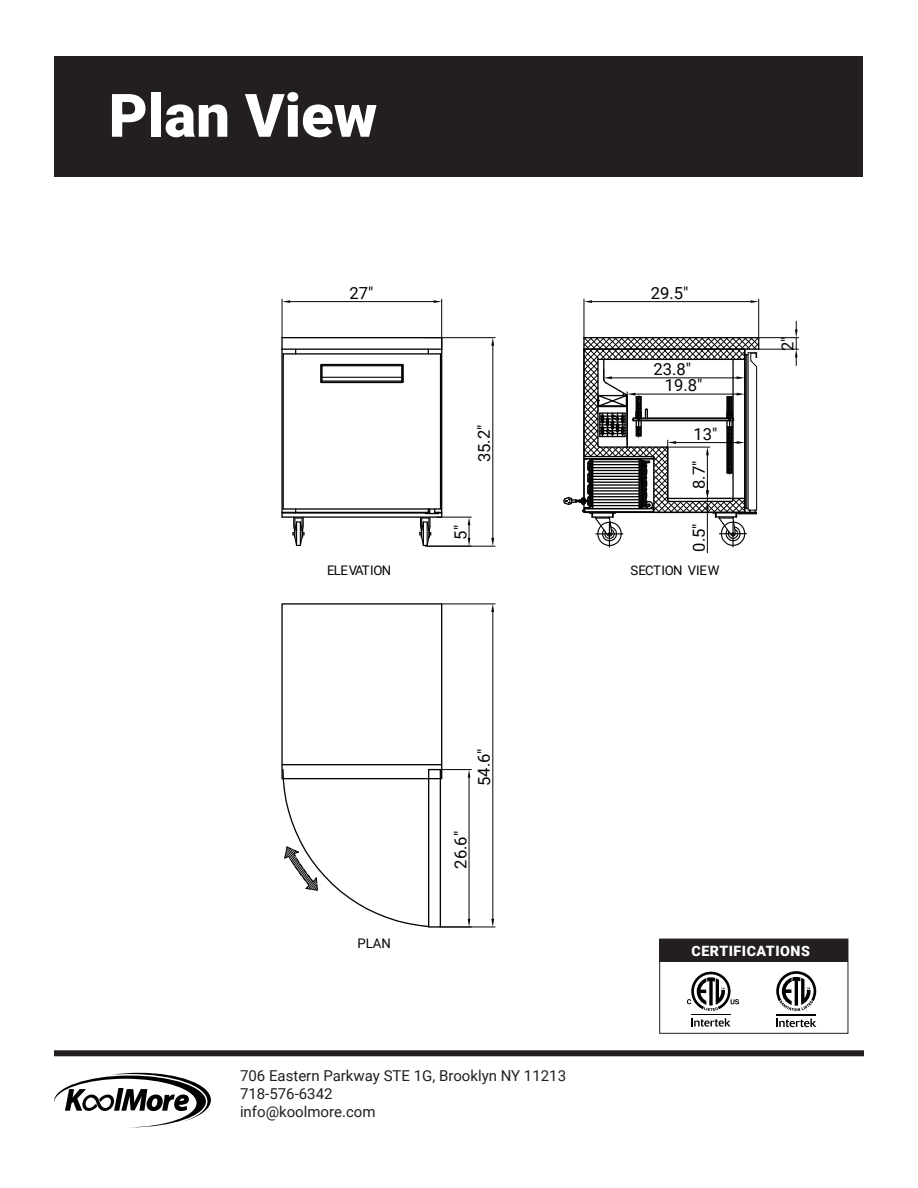
<style>
.page{position:relative;width:918px;height:1188px;background:#fff}
.page>*{position:absolute;margin:0;border:0;box-sizing:border-box;transform-origin:0 0}
.t1{font:900 60px "Roboto";color:#fff}
.t2{font:16.65px "Roboto";letter-spacing:-.005em;color:#040503}
.t3{font:15px "Roboto";color:#231f20}
.t4{font:900 14.25px "Roboto";letter-spacing:.035em;color:#fff}
.t5{font:13.2px "Roboto";letter-spacing:-.01em;color:#040503}
.t6{font:13.2px "Roboto";letter-spacing:-.055em;color:#040503}
</style>
<div class="page">
<div style="left:54px;top:56px;width:808px;height:121px;background:#231f20"></div>
<svg style="left:54px;top:1073px;width:157px;height:54px"></svg>
<div style="left:54px;top:1050px;width:810px;height:6px;background:#231f20"></div>
<svg style="left:776px;top:1018px;width:40px;height:9px"></svg>
<hr style="left:776px;top:1014px;width:40px;height:1px;background:#000">
<svg style="left:779px;top:1001px;width:34px;height:11px"></svg>
<svg style="left:691px;top:1018px;width:40px;height:9px"></svg>
<hr style="left:691px;top:1014px;width:40px;height:1px;background:#000">
<svg style="left:687px;top:1001px;width:52px;height:10px"></svg>
<div style="left:659px;top:939px;width:189px;height:95px;border:1px solid #231f20"></div>
<svg style="left:281px;top:298px;width:568px;height:703px"></svg>
<hr style="left:321px;top:364px;width:81px;height:2px;background:#040503">
<hr style="left:322px;top:377px;width:79px;height:1px;background:#040503">
<hr style="left:322px;top:380px;width:79px;height:2px;background:#040503">
<hr style="left:321px;top:382px;width:81px;height:1px;background:#040503">
<svg style="left:400px;top:363px;width:5px;height:21px"></svg>
<svg style="left:319px;top:363px;width:5px;height:21px"></svg>
<p class="t1" style="left:109px;top:73px;width:270px">Plan View</p>
<p class="t2" style="left:350px;top:281px;width:26px">27"</p>
<p class="t2" style="left:472px;top:462px;width:39px;rotate:-90deg">35.2"</p>
<p class="t2" style="left:449px;top:540px;width:16px;rotate:-90deg">5"</p>
<p class="t2" style="left:651px;top:281px;width:39px">29.5"</p>
<p class="t2" style="left:654px;top:357px;width:39px">23.8"</p>
<p class="t2" style="left:665px;top:374px;width:39px">19.8"</p>
<p class="t2" style="left:693px;top:422px;width:26px">13"</p>
<p class="t2" style="left:687px;top:489px;width:30px;rotate:-90deg">8.7"</p>
<p class="t2" style="left:687px;top:552px;width:30px;rotate:-90deg">0.5"</p>
<p class="t6" style="left:327px;top:561px;width:65px">ELEVATION</p>
<p class="t5" style="left:630px;top:561px;width:91px">SECTION VIEW</p>
<p class="t2" style="left:776px;top:351px;width:16px;rotate:-90deg">2"</p>
<p class="t2" style="left:472px;top:786px;width:39px;rotate:-90deg">54.6"</p>
<p class="t2" style="left:449px;top:869px;width:39px;rotate:-90deg">26.6"</p>
<p class="t5" style="left:357px;top:935px;width:35px">PLAN</p>
<p class="t3" style="left:240px;top:1065px;width:328px">706 Eastern Parkway STE 1G, Brooklyn NY 11213</p>
<p class="t3" style="left:240px;top:1083px;width:94px">718-576-6342</p>
<p class="t3" style="left:240px;top:1101px;width:137px">info@koolmore.com</p>
<p class="t4" style="left:692px;top:941px;width:120px">CERTIFICATIONS</p>
</div>
